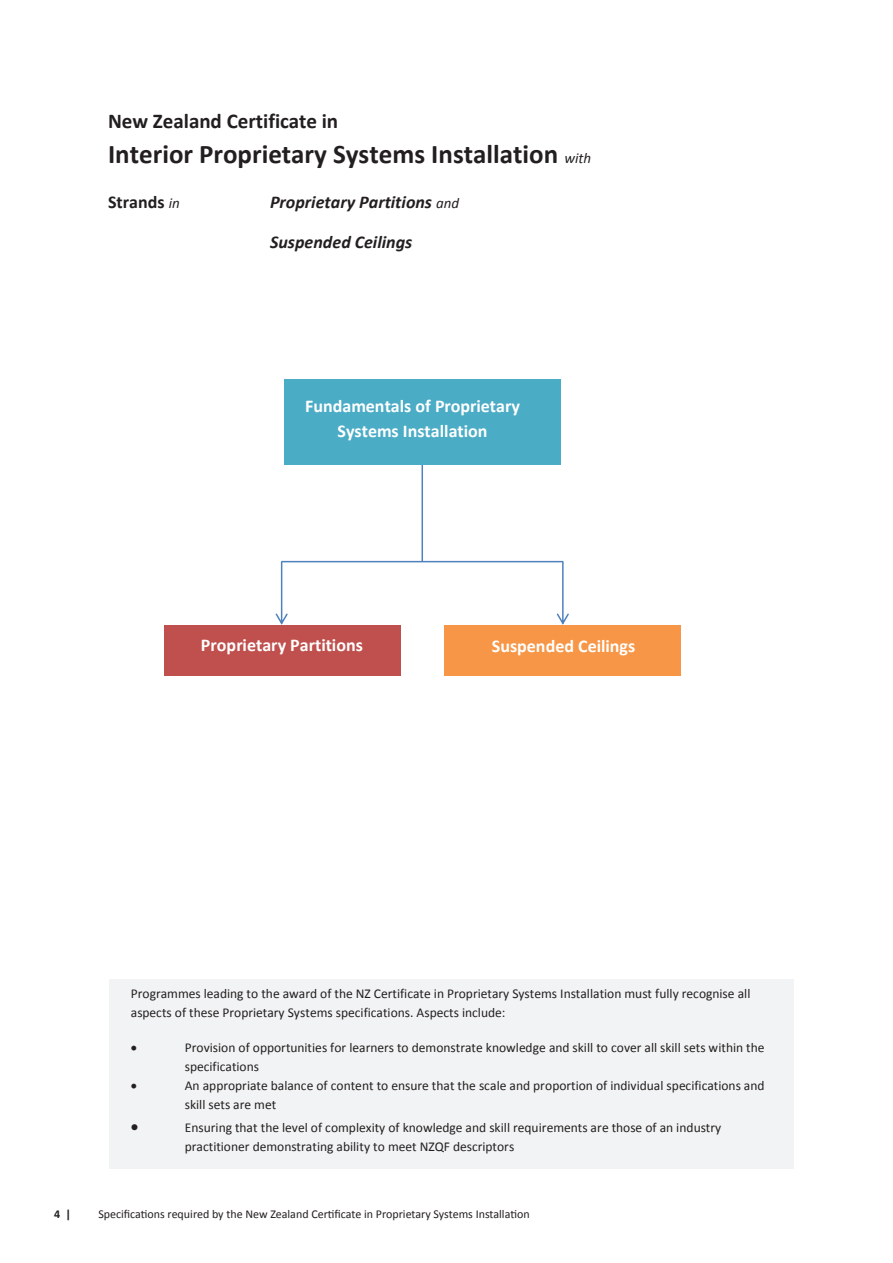
<style>
.page{position:relative;width:893px;height:1263px;background:#fff}
.page>*{position:absolute;margin:0;border:0;box-sizing:border-box;transform-origin:0 0}
.t1{font:700 27px "Calibri";color:#231f20}
.t2{font:700 21px "Calibri";color:#231f20}
.t3{font:700 18px/25.2px "Calibri";color:#fff;text-align:center}
.t4{font:italic 700 18px "Calibri";color:#231f20}
.t5{font:700 18px "Calibri";color:#231f20}
.t6{font:16.5px "Symbol";color:#231f20}
.t7{font:13.5px/18.9px "Calibri";color:#231f20}
.t8{font:13.5px "Symbol";color:#231f20}
.t9{font:12px "Calibri";color:#231f20}
.t10{font:700 12px "Calibri";color:#231f20}
.s1{font-weight:400;font-style:italic;font-size:15px}
.s2{font-weight:400;font-size:15px}
</style>
<div class="page">
<div style="left:110px;top:979px;width:684px;height:189px;background:#f2f3f4"></div>
<hr style="left:422px;top:399px;width:1px;height:163px;background:#4f81bd">
<div style="left:284px;top:379px;width:277px;height:85px;background:#4bacc6"></div>
<svg style="left:276px;top:562px;width:12px;height:63px"></svg>
<svg style="left:557px;top:562px;width:12px;height:63px"></svg>
<hr style="left:281px;top:561px;width:282px;height:1px;background:#4f81bd">
<div style="left:164px;top:625px;width:236px;height:50px;background:#c0504d"></div>
<div style="left:445px;top:625px;width:236px;height:50px;background:#f79646"></div>
<p class="t2" style="left:108px;top:106px;width:232px">New Zealand Certificate in</p>
<p class="t1" style="left:108px;top:135px;width:485px">Interior Proprietary Systems Installation <span class="s1">with</span></p>
<p class="t5" style="left:108px;top:189px;width:73px">Strands <span class="s1">in</span></p>
<p class="t4" style="left:270px;top:189px;width:191px">Proprietary Partitions <span class="s2">and</span></p>
<p class="t4" style="left:270px;top:229px;width:144px">Suspended Ceilings</p>
<p class="t3" style="left:305px;top:393px;width:216px">Fundamentals of Proprietary<br>Systems Installation</p>
<p class="t3" style="left:201px;top:632px;width:164px">Proprietary Partitions</p>
<p class="t3" style="left:492px;top:632px;width:145px">Suspended Ceilings</p>
<p class="t7" style="left:131px;top:984px;width:621px">Programmes leading to the award of the NZ Certificate in Proprietary Systems Installation must fully recognise all aspects of these Proprietary Systems specifications. Aspects include:</p>
<p class="t8" style="left:131px;top:1038px;width:8px">•</p>
<p class="t7" style="left:185px;top:1037px;width:581px">Provision of opportunities for learners to demonstrate knowledge and skill to cover all skill sets within the specifications</p>
<p class="t8" style="left:131px;top:1076px;width:8px">•</p>
<p class="t7" style="left:185px;top:1076px;width:581px">An appropriate balance of content to ensure that the scale and proportion of individual specifications and skill sets are met</p>
<p class="t6" style="left:131px;top:1115px;width:9px">•</p>
<p class="t7" style="left:185px;top:1118px;width:538px">Ensuring that the level of complexity of knowledge and skill requirements are those of an industry practitioner demonstrating ability to meet NZQF descriptors</p>
<p class="t10" style="left:54px;top:1205px;width:19px">4 |</p>
<p class="t9" style="left:98px;top:1206px;width:433px">Specifications required by the New Zealand Certificate in Proprietary Systems Installation</p>
</div>
